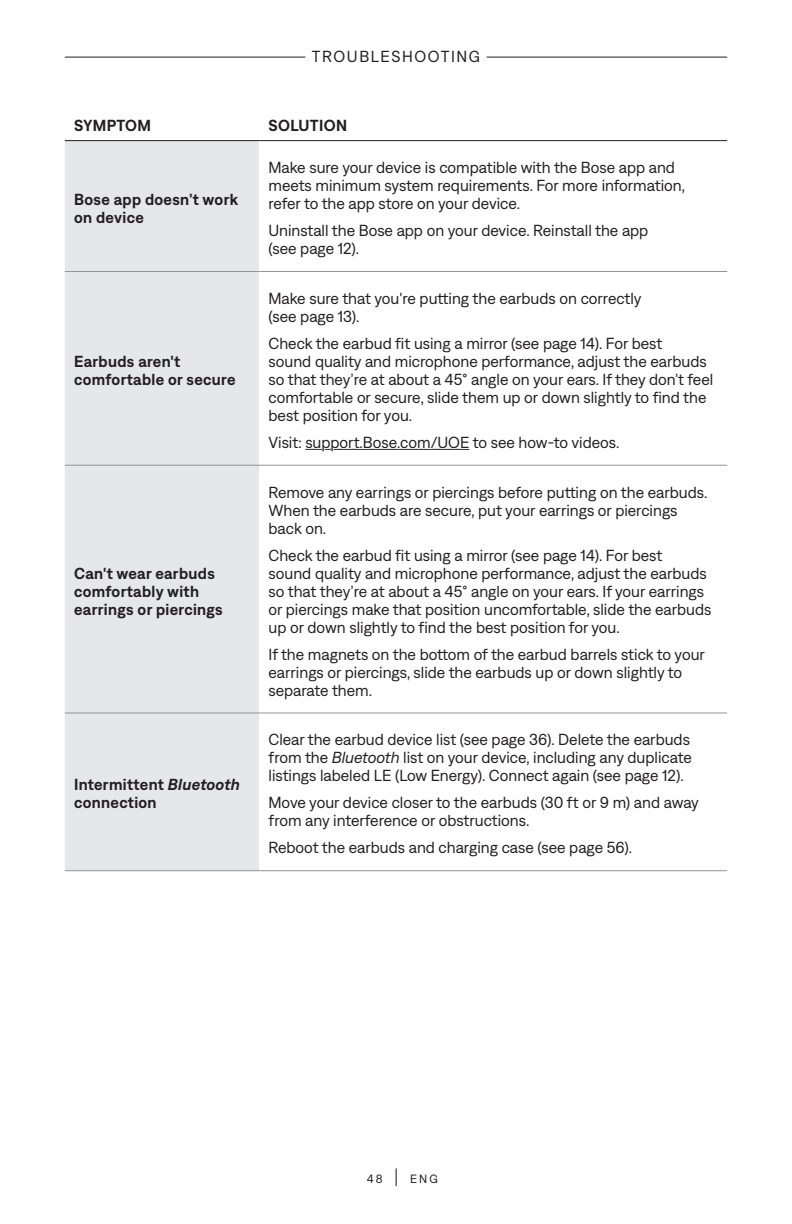
<style>
.page{position:relative;width:792px;height:1224px;background:#fff}
.page>*{position:absolute;margin:0;border:0;box-sizing:border-box;transform-origin:0 0}
.Text_Table{font:16px/18px "Bose Text";color:#231f20}
.Text_Table_Bold{font:600 16px/18px "Bose Text";letter-spacing:.02em;color:#231f20}
.Text_Table_Head_1{font:600 16px "Bose Text";letter-spacing:.02em;color:#231f20}
.t1{font:12px "Bose Text";color:#231f20}
.s1{font-style:italic}
.s2{color:#fff}
.s3{font-size:22px}
</style>
<div class="page">
<hr style="left:65px;top:57px;width:662px;height:1px;background:#231f20">
<div style="left:305px;top:40px;width:182px;height:30px;background:#fff"></div>
<div style="left:65px;top:141px;width:194px;height:729px;background:#e6e7e9"></div>
<svg style="left:259px;top:141px;width:468px;height:572px"></svg>
<hr style="left:65px;top:870px;width:194px;height:1px;background:#939598">
<hr style="left:259px;top:870px;width:468px;height:1px;background:#939598">
<hr style="left:65px;top:140px;width:194px;height:1px;background:#231f20">
<hr style="left:259px;top:140px;width:468px;height:1px;background:#231f20">
<hr style="left:65px;top:465px;width:194px;height:1px;background:#939598">
<hr style="left:259px;top:465px;width:468px;height:1px;background:#939598">
<hr style="left:65px;top:713px;width:194px;height:1px;background:#939598">
<hr style="left:259px;top:713px;width:468px;height:1px;background:#939598">
<hr style="left:65px;top:271px;width:194px;height:1px;background:#939598">
<hr style="left:259px;top:271px;width:468px;height:1px;background:#939598">
<hr style="left:305px;top:449px;width:164px;height:1px;background:#231f20">
<p class="Text_Table" style="left:312px;top:46px;width:23px">Troubleshooting</p>
<p class="Text_Table_Head_1" style="left:74px;top:114px;width:78px">SYMPTOM</p>
<p class="Text_Table_Head_1" style="left:269px;top:114px;width:80px">SOLUTION</p>
<p class="Text_Table_Bold" style="left:74px;top:189px;width:166px">Bose app doesn’t work on device</p>
<p class="Text_Table_Bold" style="left:74px;top:351px;width:163px">Earbuds aren't comfortable or secure</p>
<p class="Text_Table_Bold" style="left:74px;top:563px;width:150px">Can't wear earbuds comfortably with earrings or piercings</p>
<p class="Text_Table_Bold" style="left:74px;top:775px;width:167px">Intermittent <span class="s1">Bluetooth </span>connection</p>
<p class="Text_Table" style="left:269px;top:158px;width:418px">Make sure your device is compatible with the Bose app and meets minimum system requirements. For more information, refer to the app store on your device.</p>
<p class="Text_Table" style="left:269px;top:221px;width:381px">Uninstall the Bose app on your device. Reinstall the app (see page 12).</p>
<p class="Text_Table" style="left:269px;top:288px;width:375px">Make sure that you're putting the earbuds on correctly (see page 13).</p>
<p class="Text_Table" style="left:269px;top:333px;width:446px">Check the earbud fit using a mirror (see page 14). For best<br>sound quality and microphone performance, adjust the earbuds so that they’re at about a 45° angle on your ears. If they don’t feel comfortable or secure, slide them up or down slightly to find the best position for you.</p>
<p class="Text_Table" style="left:269px;top:432px;width:352px">Visit: <span class="s2">support.Bose.com/UOE</span> to see how-to videos.</p>
<p class="Text_Table" style="left:269px;top:482px;width:440px">Remove any earrings or piercings before putting on the earbuds.<br>When the earbuds are secure, put your earrings or piercings back on.</p>
<p class="Text_Table" style="left:269px;top:545px;width:444px">Check the earbud fit using a mirror (see page 14). For best<br>sound quality and microphone performance, adjust the earbuds so that they’re at about a 45° angle on your ears. If your earrings or piercings make that position uncomfortable, slide the earbuds up or down slightly to find the best position for you.</p>
<p class="Text_Table" style="left:269px;top:644px;width:438px">If the magnets on the bottom of the earbud barrels stick to your earrings or piercings, slide the earbuds up or down slightly to separate them.</p>
<p class="Text_Table" style="left:269px;top:730px;width:425px;text-align:justify">Clear the earbud device list (see page 36). Delete the earbuds from the <span class="s1">Bluetooth</span> list on your device, including any duplicate listings labeled LE (Low Energy). Connect again (see page 12).</p>
<p class="Text_Table" style="left:269px;top:793px;width:432px">Move your device closer to the earbuds (30 ft or 9 m) and away from any interference or obstructions.</p>
<p class="Text_Table" style="left:269px;top:838px;width:365px">Reboot the earbuds and charging case (see page 56).</p>
<p class="t1" style="left:367px;top:1170px;width:73px">48 <span class="s3">|</span> ENG</p>
</div>
